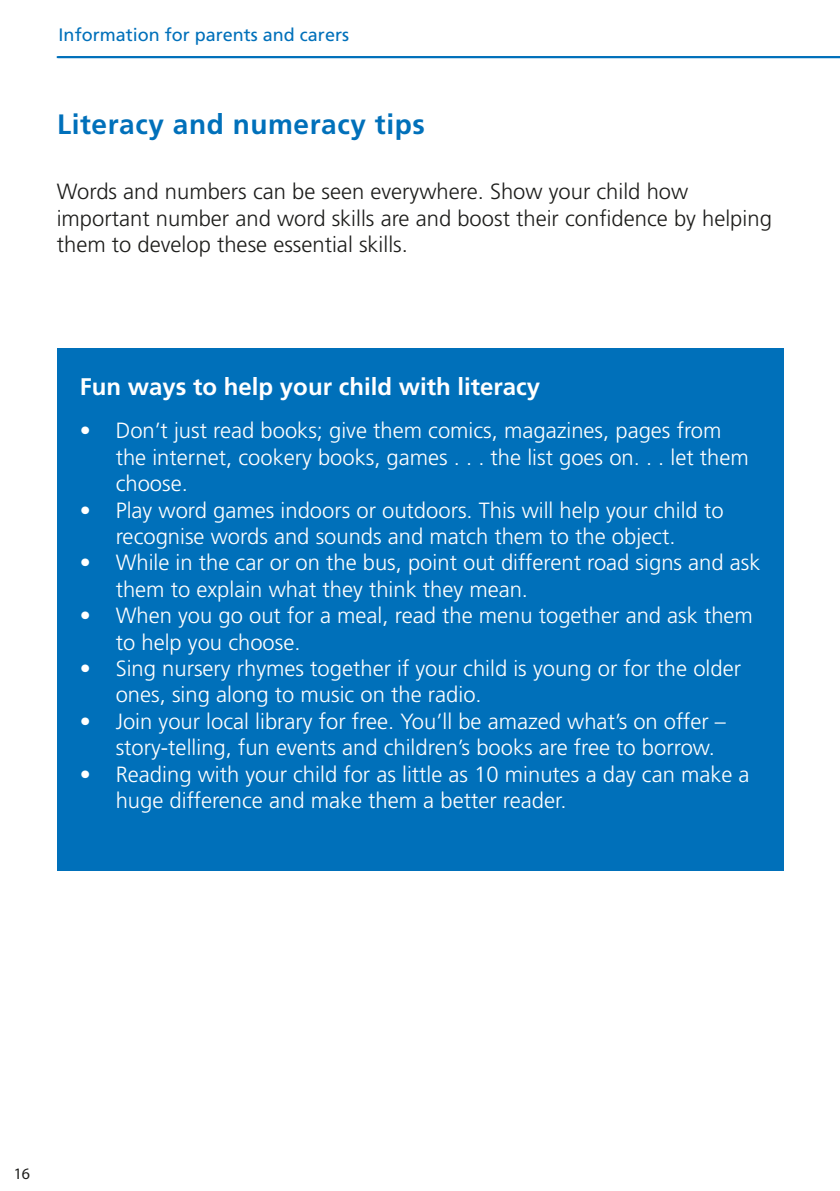
<style>
.page{position:relative;width:840px;height:1191px;background:#fff}
.page>*{position:absolute;margin:0;border:0;box-sizing:border-box;transform-origin:0 0}
.t1{font:700 28px "Frutiger LT Std";letter-spacing:.02em;color:#0070ba}
.t2{font:700 24px "Frutiger LT Std";color:#fff}
.t3{font:300 22px/26.4px "Frutiger LT Std";color:#fff}
.t4{font:300 22px/26.4px "Frutiger LT Std";color:#1d1d1b}
.t5{font:18px "Frutiger LT Std";color:#0070ba}
.t6{font:16px "Myriad Pro";color:#1d1d1b}
</style>
<div class="page">
<hr style="left:57px;top:56px;width:782px;height:2px;background:#0070ba">
<div style="left:57px;top:348px;width:725px;height:522px;background:#0070ba"></div>
<p class="t5" style="left:59px;top:24px;width:292px">Information for parents and carers</p>
<p class="t1" style="left:57px;top:108px;width:369px">Literacy and numeracy tips</p>
<p class="t4" style="left:57px;top:179px;width:716px">Words and numbers can be seen everywhere. Show your child how important number and word skills are and boost their confidence by helping them to develop these essential skills.</p>
<p class="t2" style="left:80px;top:372px;width:462px">Fun ways to help your child with literacy</p>
<p class="t3" style="left:116px;top:418px;width:634px;text-indent:-36px">• Don’t just read books; give them comics, magazines, pages from the internet, cookery books, games . . . the list goes on. . . let them choose.</p>
<p class="t3" style="left:80px;top:497px;width:645px;text-align:center">• Play word games indoors or outdoors. This will help your child to recognise words and sounds and match them to the object.</p>
<p class="t3" style="left:116px;top:550px;width:646px;text-indent:-36px">• While in the car or on the bus, point out different road signs and ask them to explain what they think they mean.</p>
<p class="t3" style="left:116px;top:603px;width:638px;text-indent:-36px">• When you go out for a meal, read the menu together and ask them to help you choose.</p>
<p class="t3" style="left:116px;top:655px;width:626px;text-indent:-36px">• Sing nursery rhymes together if your child is young or for the older ones, sing along to music on the radio.</p>
<p class="t3" style="left:116px;top:708px;width:611px;text-indent:-36px">• Join your local library for free. You’ll be amazed what’s on offer – story-telling, fun events and children’s books are free to borrow.</p>
<p class="t3" style="left:116px;top:761px;width:635px;text-indent:-36px">• Reading with your child for as little as 10 minutes a day can make a huge difference and make them a better reader.</p>
<p class="t6" style="left:14px;top:1163px;width:18px">16</p>
</div>
